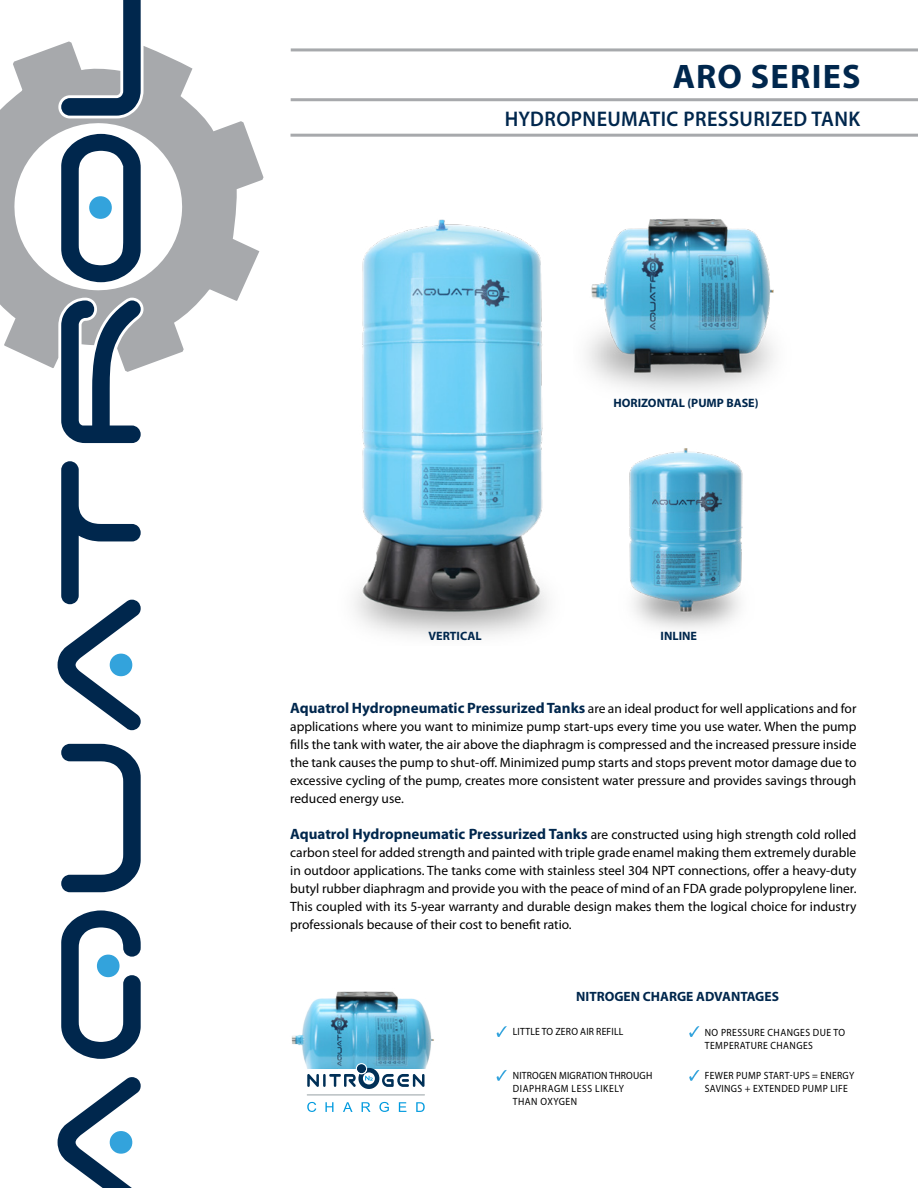
<style>
.page{position:relative;width:918px;height:1188px;background:#fff}
.page>*{position:absolute;margin:0;border:0;box-sizing:border-box;transform-origin:0 0}
.t1{font:700 34.2px "Myriad Pro";letter-spacing:.035em;color:#00274d}
.t2{font:600 21.3px "Myriad Pro";letter-spacing:.02em;color:#00274d;scale:.95 1}
.t3{font:13.5px/18px "Myriad Pro";color:#000;text-align:justify}
.t4{font:700 13.5px "Myriad Pro";color:#00274d}
.t5{font:700 12.15px "Myriad Pro";color:#00274d}
.t6{font:10.5px/12.8px "Myriad Pro";letter-spacing:.04em;color:#000;scale:.92 1}
.t7{font:10.5px "Myriad Pro";letter-spacing:.02em;color:#000;scale:.92 1}
.s1{font-weight:700;font-size:15px;color:#00274d}
</style>
<div class="page">
<img style="left:291px;top:991px;width:143px;height:78px">
<svg style="left:307px;top:1102px;width:9px;height:10px"></svg>
<svg style="left:325px;top:1102px;width:8px;height:10px"></svg>
<svg style="left:343px;top:1102px;width:10px;height:10px"></svg>
<svg style="left:362px;top:1102px;width:9px;height:10px"></svg>
<svg style="left:379px;top:1102px;width:10px;height:10px"></svg>
<svg style="left:399px;top:1102px;width:7px;height:10px"></svg>
<svg style="left:416px;top:1102px;width:9px;height:10px"></svg>
<hr style="left:307px;top:1094px;width:117px;height:1px;background:#a0a9ad">
<svg style="left:307px;top:1063px;width:118px;height:26px"></svg>
<hr style="left:291px;top:48px;width:627px;height:3px;background:#a7a9ac">
<hr style="left:291px;top:98px;width:627px;height:3px;background:#a7a9ac">
<hr style="left:291px;top:134px;width:627px;height:3px;background:#a7a9ac">
<svg style="left:58px;top:1077px;width:83px;height:111px"></svg>
<svg style="left:61px;top:910px;width:80px;height:149px"></svg>
<svg style="left:61px;top:744px;width:80px;height:148px"></svg>
<svg style="left:58px;top:461px;width:83px;height:269px"></svg>
<svg style="left:0;top:44px;width:264px;height:324px;fill:#a7a9ac"></svg>
<svg style="left:61px;top:134px;width:80px;height:148px"></svg>
<svg style="left:61px;top:300px;width:80px;height:143px"></svg>
<svg style="left:61px;top:0;width:80px;height:116px"></svg>
<img style="left:587px;top:218px;width:187px;height:173px">
<img style="left:629px;top:448px;width:114px;height:181px">
<img style="left:354px;top:219px;width:193px;height:418px">
<svg style="left:497px;top:1026px;width:10px;height:11px"></svg>
<svg style="left:689px;top:1026px;width:10px;height:11px"></svg>
<svg style="left:497px;top:1070px;width:10px;height:11px"></svg>
<svg style="left:689px;top:1070px;width:10px;height:11px"></svg>
<h1 class="t1" style="left:673px;top:54px;width:189px">ARO SERIES</h1>
<h2 class="t2" style="left:505px;top:105px;width:375px">HYDROPNEUMATIC PRESSURIZED TANK</h2>
<p class="t5" style="left:429px;top:628px;width:55px">VERTICAL</p>
<p class="t5" style="left:613px;top:395px;width:147px">HORIZONTAL (PUMP BASE)</p>
<p class="t5" style="left:661px;top:628px;width:38px">INLINE</p>
<p class="t3" style="left:290px;top:700px;width:568px"><span class="s1">Aquatrol Hydropneumatic Pressurized Tanks</span> are an ideal product for well applications and for applications where you want to minimize pump start-ups every time you use water. When the pump fills the tank with water, the air above the diaphragm is compressed and the increased pressure inside the tank causes the pump to shut-off. Minimized pump starts and stops prevent motor damage due to excessive cycling of the pump, creates more consistent water pressure and provides savings through reduced energy use.</p>
<p class="t3" style="left:290px;top:826px;width:568px"><span class="s1">Aquatrol Hydropneumatic Pressurized Tanks</span> are constructed using high strength cold rolled carbon steel for added strength and painted with triple grade enamel making them extremely durable in outdoor applications. The tanks come with stainless steel 304 NPT connections, offer a heavy-duty butyl rubber diaphragm and provide you with the peace of mind of an FDA grade polypropylene liner.<br>This coupled with its 5-year warranty and durable design makes them the logical choice for industry professionals because of their cost to benefit ratio.</p>
<p class="t4" style="left:576px;top:988px;width:204px">NITROGEN CHARGE ADVANTAGES</p>
<p class="t7" style="left:513px;top:1025px;width:122px">LITTLE TO ZERO AIR REFILL</p>
<p class="t6" style="left:705px;top:1026px;width:154px">NO PRESSURE CHANGES DUE TO<br>TEMPERATURE CHANGES</p>
<p class="t6" style="left:705px;top:1069px;width:164px">FEWER PUMP START-UPS = ENERGY<br>SAVINGS + EXTENDED PUMP LIFE</p>
<p class="t6" style="left:513px;top:1069px;width:153px">NITROGEN MIGRATION THROUGH<br>DIAPHRAGM LESS LIKELY<br>THAN OXYGEN</p>
</div>
